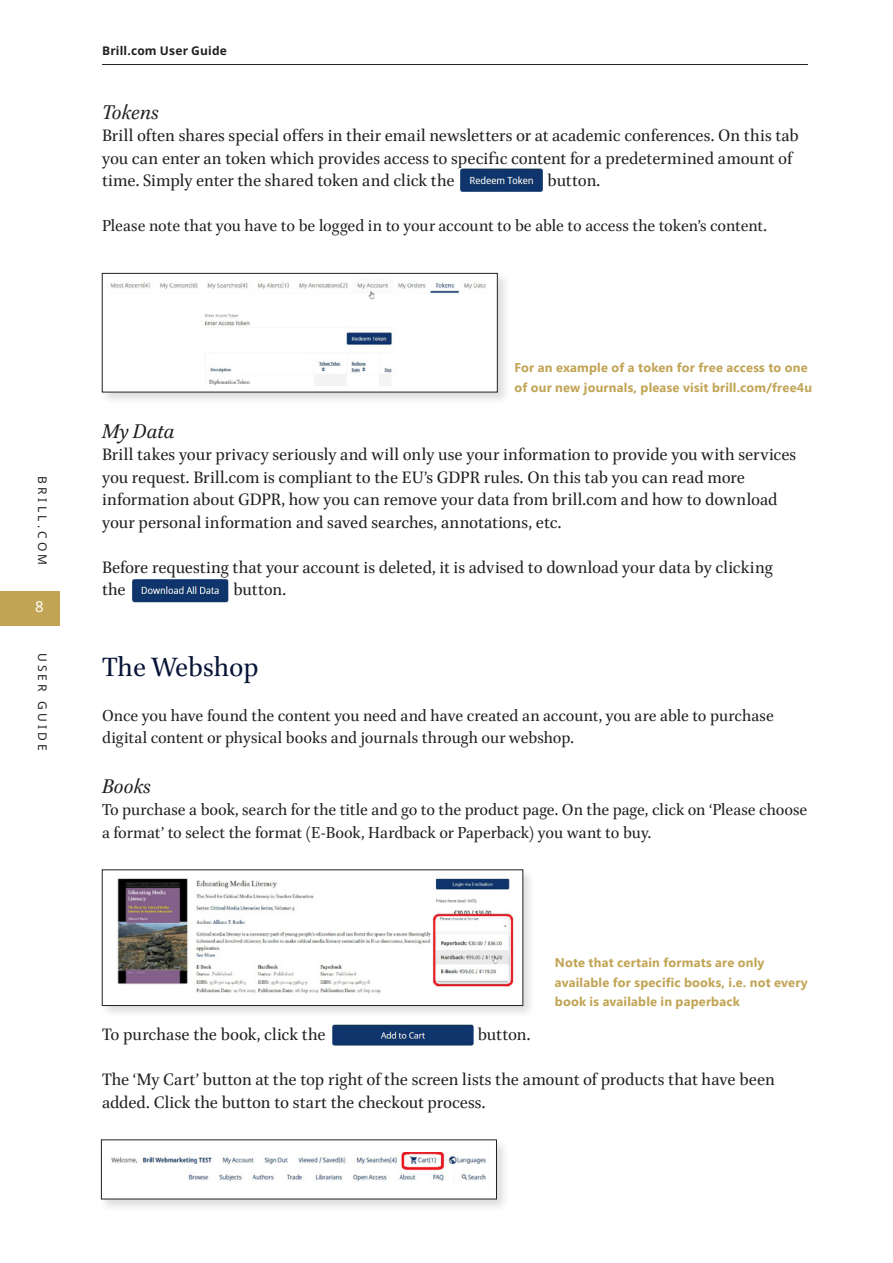
<style>
.page{position:relative;width:893px;height:1263px;background:#fff}
.page>*{position:absolute;margin:0;border:0;box-sizing:border-box;transform-origin:0 0}
.t1{font:30px "Brill";color:#071436}
.subtitle_cursief_kop{font:italic 22.5px "Brill";color:#231f20}
.Plain_Text{font:18.75px/22.5px "Brill";color:#231f20}
.Plain_Text-2{font:18px/22.5px "Brill";color:#231f20}
.t2{font:15px "Noto Sans";color:#fff}
.Productinfo_Seg_8_10{font:700 12.75px/19.5px "Segoe UI";letter-spacing:.015em;color:#c2a455}
.t3{font:12px "Noto Sans";letter-spacing:.265em;color:#231f20}
.t4{font:700 12px "Noto Sans";letter-spacing:.015em;color:#231f20}
</style>
<div class="page">
<hr style="left:102px;top:64px;width:706px;height:1px;background:#231f20">
<div style="left:0;top:591px;width:60px;height:34px;background:#c2a455"></div>
<img style="left:460px;top:169px;width:83px;height:24px">
<div style="left:100px;top:271px;width:411px;height:134px;background:#231f20;opacity:.15"></div>
<div style="left:102px;top:273px;width:395px;height:119px;background:#fff"></div>
<img style="left:110px;top:281px;width:376px;height:105px">
<div style="left:102px;top:273px;width:395px;height:119px;border:1px solid #231f20"></div>
<div style="left:100px;top:867px;width:436px;height:152px;background:#231f20;opacity:.15"></div>
<div style="left:102px;top:870px;width:421px;height:135px;background:#fff"></div>
<img style="left:117px;top:878px;width:397px;height:116px">
<div style="left:102px;top:870px;width:421px;height:136px;border:1px solid #231f20"></div>
<div style="left:99px;top:1137px;width:411px;height:75px;background:#231f20;opacity:.15"></div>
<div style="left:101px;top:1140px;width:395px;height:59px;background:#fff"></div>
<img style="left:111px;top:1153px;width:375px;height:29px">
<img style="left:131px;top:579px;width:98px;height:24px">
<img style="left:332px;top:1023px;width:142px;height:23px">
<p class="t3" style="left:51px;top:476px;width:90px;rotate:90deg">BRILL.COM</p>
<p class="t2" style="left:35px;top:597px;width:10px">8</p>
<p class="t3" style="left:51px;top:653px;width:99px;rotate:90deg">USER GUIDE</p>
<p class="t4" style="left:102px;top:43px;width:126px">Brill.com User Guide</p>
<p class="subtitle_cursief_kop" style="left:102px;top:97px;width:59px">Tokens</p>
<p class="Plain_Text" style="left:102px;top:125px;width:698px">Brill often shares special offers in their email newsletters or at academic conferences. On this tab you can enter an token which provides access to specific content for a predetermined amount of time. Simply enter the shared token and click the</p>
<p class="Plain_Text" style="left:547px;top:170px;width:54px">button.</p>
<p class="Plain_Text-2" style="left:102px;top:215px;width:666px">Please note that you have to be logged in to your account to be able to access the token’s content.</p>
<p class="Productinfo_Seg_8_10" style="left:514px;top:357px;width:299px">For an example of a token for free access to one of our new journals, please visit brill.com/free4u</p>
<p class="subtitle_cursief_kop" style="left:102px;top:416px;width:74px">My Data</p>
<p class="Plain_Text" style="left:102px;top:444px;width:696px">Brill takes your privacy seriously and will only use your information to provide you with services you request. Brill.com is compliant to the EU’s GDPR rules. On this tab you can read more information about GDPR, how you can remove your data from brill.com and how to download your personal information and saved searches, annotations, etc.</p>
<p class="Plain_Text" style="left:102px;top:557px;width:672px">Before requesting that your account is deleted, it is advised to download your data by clicking</p>
<p class="Plain_Text" style="left:102px;top:579px;width:25px">the</p>
<p class="Plain_Text" style="left:233px;top:579px;width:54px">button.</p>
<p class="t1" style="left:102px;top:646px;width:158px">The Webshop</p>
<p class="Plain_Text-2" style="left:102px;top:705px;width:673px">Once you have found the content you need and have created an account, you are able to purchase digital content or physical books and journals through our webshop.</p>
<p class="subtitle_cursief_kop" style="left:102px;top:770px;width:51px">Books</p>
<p class="Plain_Text-2" style="left:102px;top:799px;width:707px">To purchase a book, search for the title and go to the product page. On the page, click on ‘Please choose</p>
<p class="Plain_Text-2" style="left:102px;top:822px;width:551px">a format’ to select the format (E-Book, Hardback or Paperback) you want to buy.</p>
<p class="Productinfo_Seg_8_10" style="left:555px;top:952px;width:211px">Note that certain formats are only</p>
<p class="Productinfo_Seg_8_10" style="left:555px;top:972px;width:254px">available for specific books, i.e. not every book is available in paperback</p>
<p class="Plain_Text" style="left:102px;top:1024px;width:225px">To purchase the book, click the</p>
<p class="Plain_Text" style="left:478px;top:1024px;width:54px">button.</p>
<p class="Plain_Text" style="left:102px;top:1069px;width:674px">The ‘My Cart’ button at the top right of the screen lists the amount of products that have been added. Click the button to start the checkout process.</p>
</div>
